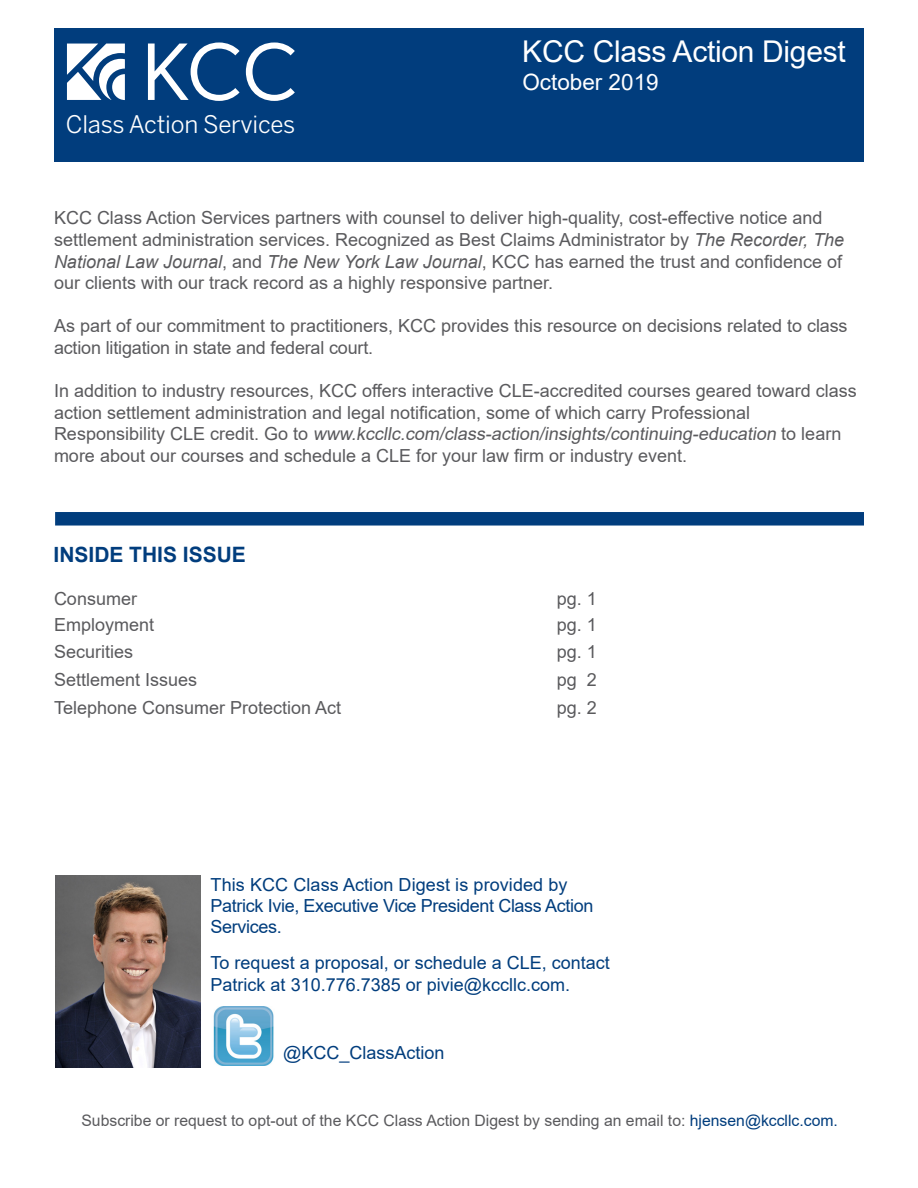
<style>
.page{position:relative;width:918px;height:1188px;background:#fff}
.page>*{position:absolute;margin:0;border:0;box-sizing:border-box;transform-origin:0 0}
.t1{font:30px "Arial";letter-spacing:-.01em;color:#fff}
.t2{font:24px "Benton Sans";letter-spacing:-.01em;color:#fff}
.t3{font:22.5px "Arial";color:#fff}
.t4{font:700 21.15px "Arial";color:#013d7d}
.t5{font:18px/21.6px "Arial";color:#5a5a5d}
.JUSTIFIED{font:18px "Arial";color:#013d7d}
.JUSTIFIED-2{font:18px/21px "Arial";letter-spacing:-.02em;color:#013d7d}
.t6{font:15.75px "Arial";color:#5a5a5d}
.s1{font-style:italic}
.s2{font-size:21px}
.s3{color:#013d7d}
</style>
<div class="page">
<div style="left:54px;top:29px;width:810px;height:133px;background:#013d7d"></div>
<svg style="left:67px;top:44px;width:58px;height:56px"></svg>
<svg style="left:148px;top:42px;width:147px;height:59px"></svg>
<div style="left:55px;top:512px;width:809px;height:14px;background:#013d7d;border:4px solid #013d7d"></div>
<img style="left:55px;top:875px;width:146px;height:192px">
<img style="left:213px;top:1006px;width:61px;height:59px">
<p class="t2" style="left:66px;top:110px;width:231px">Class Action Services</p>
<p class="t1" style="left:522px;top:30px;width:325px">KCC Class Action Digest</p>
<p class="t3" style="left:522px;top:67px;width:138px">October 2019</p>
<p class="t5" style="left:54px;top:207px;width:792px">KCC Class Action Services partners with counsel to deliver high-quality, cost-effective notice and settlement administration services. Recognized as Best Claims Administrator by <span class="s1">The Recorder, The National Law Journal</span>, and <span class="s1">The New York Law Journal</span>, KCC has earned the trust and confidence of our clients with our track record as a highly responsive partner.</p>
<p class="t5" style="left:54px;top:315px;width:795px">As part of our commitment to practitioners, KCC provides this resource on decisions related to class action litigation in state and federal court.</p>
<p class="t5" style="left:54px;top:380px;width:804px">In addition to industry resources, KCC offers interactive CLE-accredited courses geared toward class action settlement administration and legal notification, some of which carry Professional<br>R e s p o n s i b i l i ty C L E c re d i t . G o to <span class="s1">www.kccllc.com/class-action/insights/continuing-education</span> to l e a r n more about our courses and schedule a CLE for your law firm or industry event.</p>
<p class="t4" style="left:54px;top:540px;width:194px"><span class="s2">INSIDE</span> THIS ISSUE</p>
<p class="t5" style="left:54px;top:587px;width:85px">Consumer</p>
<p class="t5" style="left:557px;top:587px;width:42px">pg. 1</p>
<p class="t5" style="left:54px;top:614px;width:102px">Employment</p>
<p class="t5" style="left:557px;top:614px;width:42px">pg. 1</p>
<p class="t5" style="left:54px;top:640px;width:81px">Securities</p>
<p class="t5" style="left:557px;top:640px;width:42px">pg. 1</p>
<p class="t5" style="left:54px;top:669px;width:145px">Settlement Issues</p>
<p class="t5" style="left:557px;top:669px;width:42px">pg 2</p>
<p class="t5" style="left:54px;top:697px;width:289px">Telephone Consumer Protection Act</p>
<p class="t5" style="left:557px;top:697px;width:42px">pg. 2</p>
<p class="JUSTIFIED" style="left:211px;top:872px;width:358px">This KCC Class Action Digest is provided by</p>
<p class="JUSTIFIED-2" style="left:211px;top:895px;width:384px">Patrick Ivie, Executive Vice President Class Action<br>Services.</p>
<p class="JUSTIFIED" style="left:211px;top:950px;width:401px">To request a proposal, or schedule a CLE, contact</p>
<p class="JUSTIFIED" style="left:211px;top:972px;width:361px">Patrick at 310.776.7385 or pivie@kccllc.com.</p>
<p class="JUSTIFIED" style="left:283px;top:1040px;width:163px">@KCC_ClassAction</p>
<p class="t6" style="left:81px;top:1110px;width:758px">Subscribe or request to opt-out of the KCC Class Action Digest by sending an email to: <span class="s3">hjensen@kccllc.com.</span></p>
</div>
